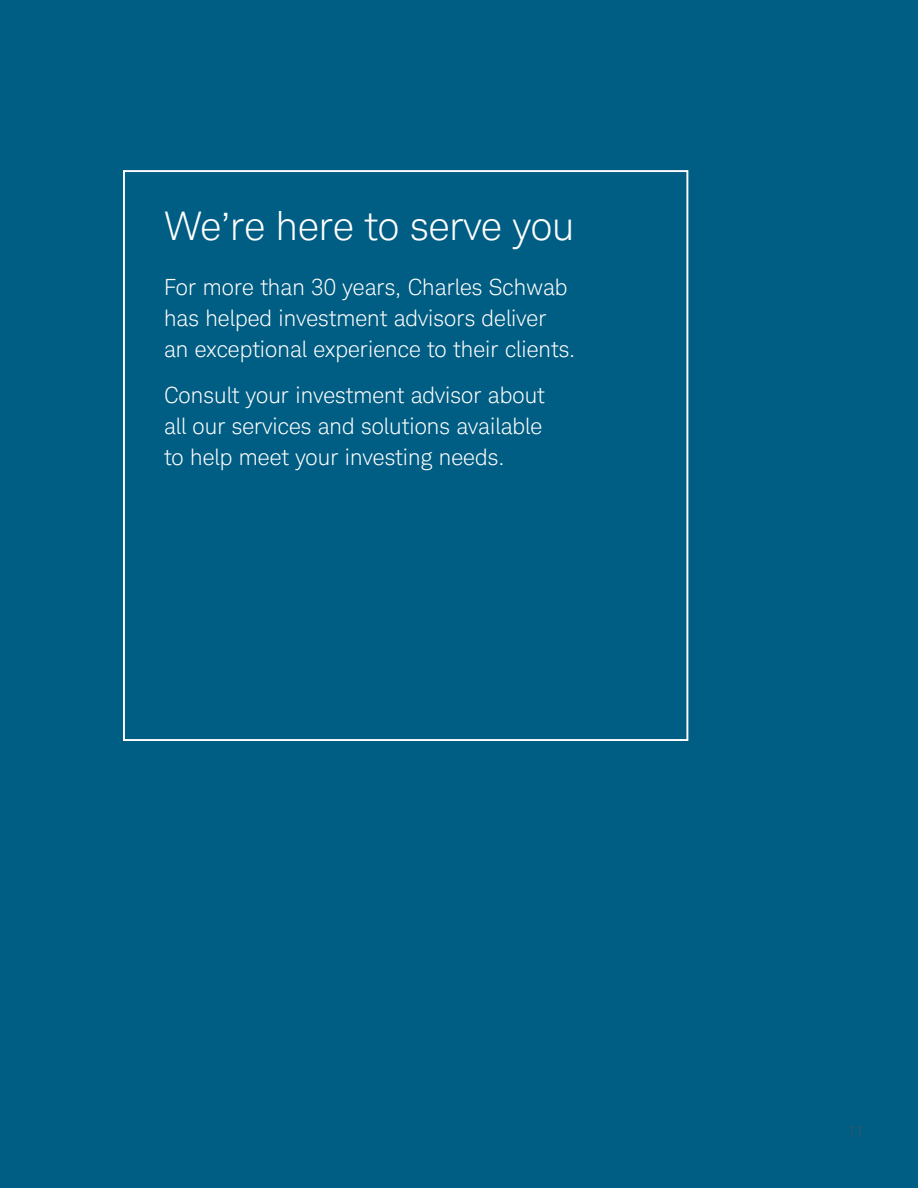
<style>
.page{position:relative;width:918px;height:1188px;background:#005d83}
.page>*{position:absolute;margin:0;border:0;box-sizing:border-box;transform-origin:0 0}
.t1{font:300 39.6px "Charles Modern";color:#fff}
.t2{font:300 22.35px/30.9px "Charles Modern";letter-spacing:.005em;color:#fff}
.t3{font:300 15px "Charles Modern";color:#3f5364}
</style>
<div class="page">
<div style="left:123px;top:170px;width:565px;height:571px;border:2px solid #fff"></div>
<h1 class="t1" style="left:164px;top:203px;width:412px">We’re here to serve you</h1>
<p class="t2" style="left:164px;top:272px;width:413px">For more than 30 years, Charles Schwab has helped investment advisors deliver an exceptional experience to their clients.</p>
<p class="t2" style="left:164px;top:380px;width:382px;text-align:justify">Consult your investment advisor about all our services and solutions available to help meet your investing needs.</p>
<p class="t3" style="left:847px;top:1123px;width:18px">11</p>
</div>
